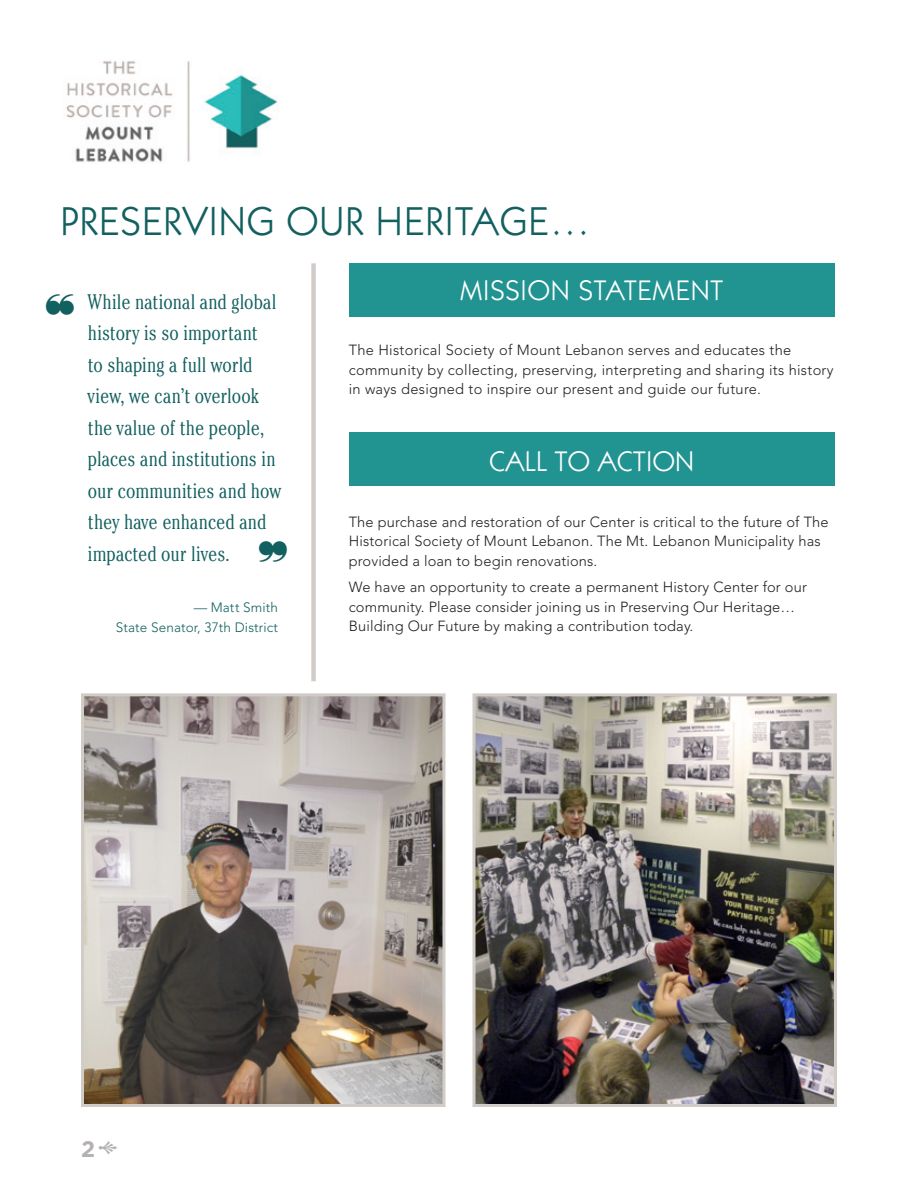
<style>
.page{position:relative;width:918px;height:1188px;background:#fff}
.page>*{position:absolute;margin:0;border:0;box-sizing:border-box;transform-origin:0 0}
.t1{font:40.5px "ITC Kabel Std";letter-spacing:.03em;color:#12605f}
.t2{font:28.5px "ITC Kabel Std";letter-spacing:.03em;color:#fff}
.t3{font:28.5px "ITC Kabel Std";letter-spacing:.01em;color:#fff}
.t4{font:700 22.5px "Gotham";color:#b4b1b0}
.t5{font:300 condensed 21px/31.5px "Cheltenham Std";color:#12605f}
.t6{font:300 14.7px/19.5px "Avenir";letter-spacing:.01em;color:#231f20}
.t7{font:300 13.5px/19.5px "Avenir";letter-spacing:.01em;color:#12605f;text-align:right}
</style>
<div class="page">
<div style="left:349px;top:432px;width:486px;height:54px;background:#219391"></div>
<div style="left:349px;top:263px;width:486px;height:54px;background:#219391"></div>
<img style="left:476px;top:697px;width:357px;height:406px">
<div style="left:472px;top:693px;width:365px;height:414px;border:3px solid #d2ccc9"></div>
<img style="left:85px;top:697px;width:357px;height:406px">
<div style="left:81px;top:693px;width:365px;height:414px;border:3px solid #d2ccc9"></div>
<img style="left:66px;top:61px;width:211px;height:101px">
<div style="left:311px;top:263px;width:5px;height:418px;background:#d2ccc9"></div>
<h1 class="t1" style="left:61px;top:198px;width:531px">PRESERVING OUR HERITAGE…</h1>
<h3 class="t5" style="left:88px;top:285px;width:195px">While national and global history is so important<br>to shaping a full world view, we can’t overlook the value of the people, places and institutions in our communities and how they have enhanced and impacted our lives.</h3>
<p class="t7" style="left:116px;top:598px;width:164px">— Matt Smith<br>State Senator, 37th District</p>
<h2 class="t2" style="left:460px;top:273px;width:265px">MISSION STATEMENT</h2>
<p class="t6" style="left:349px;top:341px;width:486px">The Historical Society of Mount Lebanon serves and educates the community by collecting, preserving, interpreting and sharing its history in ways designed to inspire our present and guide our future.</p>
<h2 class="t3" style="left:489px;top:445px;width:206px">CALL TO ACTION</h2>
<p class="t6" style="left:349px;top:512px;width:481px">The purchase and restoration of our Center is critical to the future of The<br>Historical Society of Mount Lebanon. The Mt. Lebanon Municipality has provided a loan to begin renovations.</p>
<p class="t6" style="left:349px;top:577px;width:460px">We have an opportunity to create a permanent History Center for our community. Please consider joining us in Preserving Our Heritage…<br>Building Our Future by making a contribution today.</p>
<h3 class="t4" style="left:81px;top:1134px;width:16px">2</h3>
</div>
